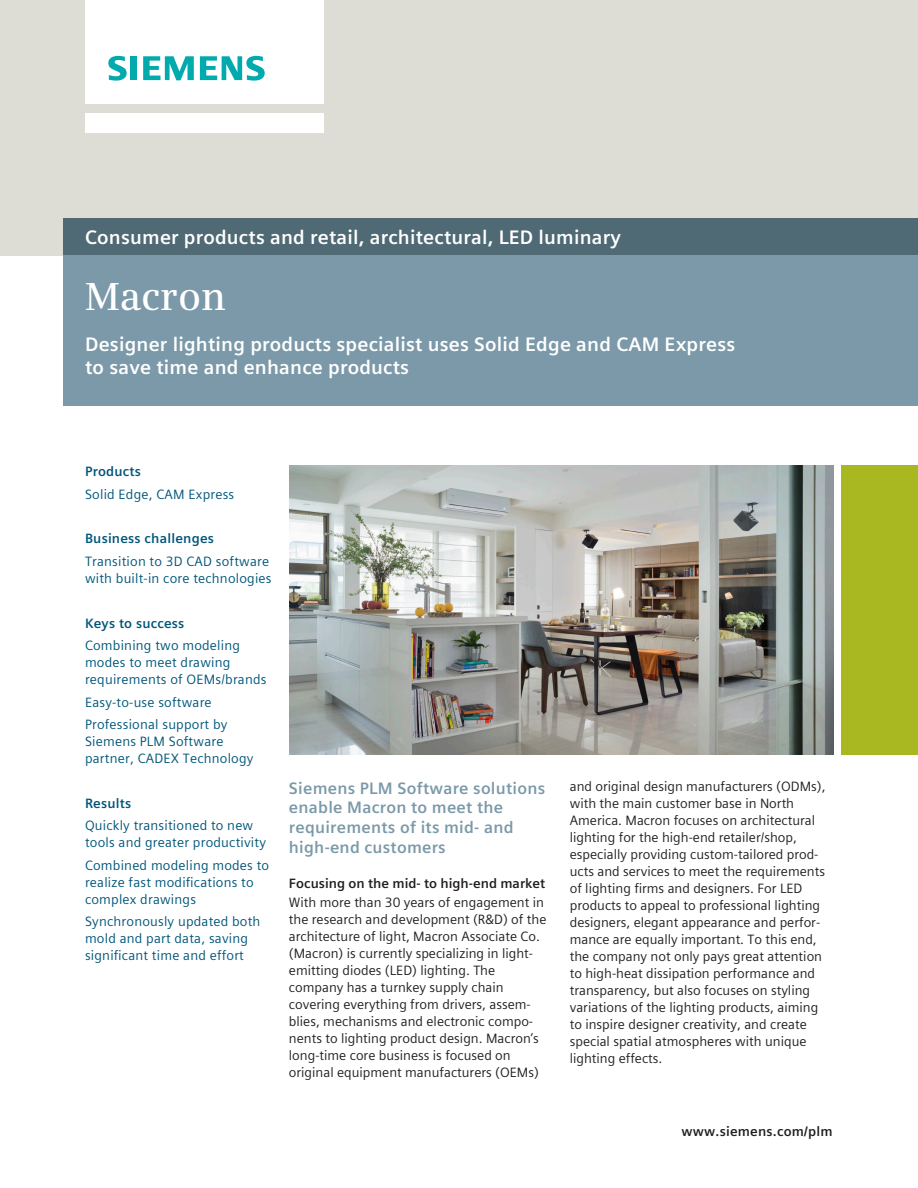
<style>
.page{position:relative;width:918px;height:1188px;background:#fff}
.page>*{position:absolute;margin:0;border:0;box-sizing:border-box;transform-origin:0 0}
.Company_name__26pt_S{font:600 39px "Siemens Serif";color:#fff}
.Subhead__13pt_5_5mm{font:700 19.5px/23.4px "Siemens Sans Global";letter-spacing:.01em;color:#fff}
.Industry_name{font:700 19.5px "Siemens Sans Global";letter-spacing:.01em;color:#fff}
.Body_lead_text{font:700 16.5px/19.8px "Siemens Sans Global";letter-spacing:.015em;color:#7b99a9}
.Body_text{font:13.5px/17px "Siemens Sans Global";color:#231f20}
.Side_bar_text{font:13.5px/17px "Siemens Sans Global";letter-spacing:.015em;color:#00567a}
.Side_bar_head{font:700 13.5px "Siemens Sans Global";letter-spacing:.015em;color:#00567a}
.Body_subhead{font:700 13.5px "Siemens Sans Global";color:#231f20}
.cover_url{font:700 13.5px "Siemens Sans Global";letter-spacing:.015em;color:#231f20}
</style>
<div class="page">
<div style="left:0;top:0;width:918px;height:255px;background:#deddd5"></div>
<img style="left:289px;top:466px;width:544px;height:289px">
<div style="left:842px;top:466px;width:76px;height:289px;background:#a9b720"></div>
<div style="left:85px;top:113px;width:238px;height:19px;background:#fff"></div>
<div style="left:85px;top:0;width:238px;height:104px;background:#fff"></div>
<svg style="left:108px;top:56px;width:19px;height:25px"></svg>
<div style="left:130px;top:56px;width:7px;height:24px;background:#00aaad"></div>
<svg style="left:143px;top:56px;width:51px;height:24px"></svg>
<svg style="left:200px;top:56px;width:65px;height:25px"></svg>
<div style="left:64px;top:218px;width:854px;height:37px;background:#4f6975"></div>
<div style="left:64px;top:255px;width:854px;height:151px;background:#7b99a9"></div>
<p class="Industry_name" style="left:85px;top:222px;width:537px">Consumer products and retail, architectural, LED luminary</p>
<p class="Company_name__26pt_S" style="left:85px;top:274px;width:143px">Macron</p>
<p class="Subhead__13pt_5_5mm" style="left:85px;top:333px;width:652px">Designer lighting products specialist uses Solid Edge and CAM Express to save time and enhance products</p>
<p class="Side_bar_head" style="left:85px;top:461px;width:57px">Products</p>
<p class="Side_bar_text" style="left:85px;top:486px;width:151px">Solid Edge, CAM Express</p>
<p class="Side_bar_head" style="left:85px;top:528px;width:131px">Business challenges</p>
<p class="Side_bar_text" style="left:85px;top:553px;width:188px">Transition to 3D CAD software with built-in core technologies</p>
<p class="Side_bar_head" style="left:85px;top:613px;width:101px">Keys to success</p>
<p class="Side_bar_text" style="left:85px;top:637px;width:183px">Combining two modeling modes to meet drawing requirements of OEMs/brands</p>
<p class="Side_bar_text" style="left:85px;top:693px;width:128px">Easy-to-use software</p>
<p class="Side_bar_text" style="left:85px;top:716px;width:170px">Professional support by<br>Siemens PLM Software partner, CADEX Technology</p>
<p class="Side_bar_head" style="left:85px;top:793px;width:48px">Results</p>
<p class="Side_bar_text" style="left:85px;top:817px;width:182px">Quickly transitioned to new tools and greater productivity</p>
<p class="Side_bar_text" style="left:85px;top:857px;width:186px">Combined modeling modes to realize fast modifications to complex drawings</p>
<p class="Side_bar_text" style="left:85px;top:913px;width:177px">Synchronously updated both mold and part data, saving significant time and effort</p>
<p class="Body_lead_text" style="left:289px;top:778px;width:258px">Siemens PLM Software solutions enable Macron to meet the requirements of its mid- and high-end customers</p>
<p class="Body_subhead" style="left:289px;top:873px;width:258px">Focusing on the mid- to high-end market</p>
<p class="Body_text" style="left:289px;top:894px;width:259px">With more than 30 years of engagement in the research and development (R&amp;D) of the architecture of light, Macron Associate Co. (Macron) is currently specializing in light&shy;emitting diodes (LED) lighting. The company has a turnkey supply chain covering everything from drivers, assem&shy;blies, mechanisms and electronic compo&shy;nents to lighting product design. Macron’s long-time core business is focused on original equipment manufacturers (OEMs)</p>
<p class="Body_text" style="left:570px;top:778px;width:257px">and original design manufacturers (ODMs), with the main customer base in North America. Macron focuses on architectural lighting for the high-end retailer/shop, especially providing custom-tailored prod&shy;ucts and services to meet the requirements of lighting firms and designers. For LED products to appeal to professional lighting designers, elegant appearance and perfor&shy;mance are equally important. To this end, the company not only pays great attention to high-heat dissipation performance and transparency, but also focuses on styling variations of the lighting products, aiming to inspire designer creativity, and create special spatial atmospheres with unique lighting effects.</p>
<p class="cover_url" style="left:681px;top:1121px;width:153px">www.siemens.com/plm</p>
</div>
